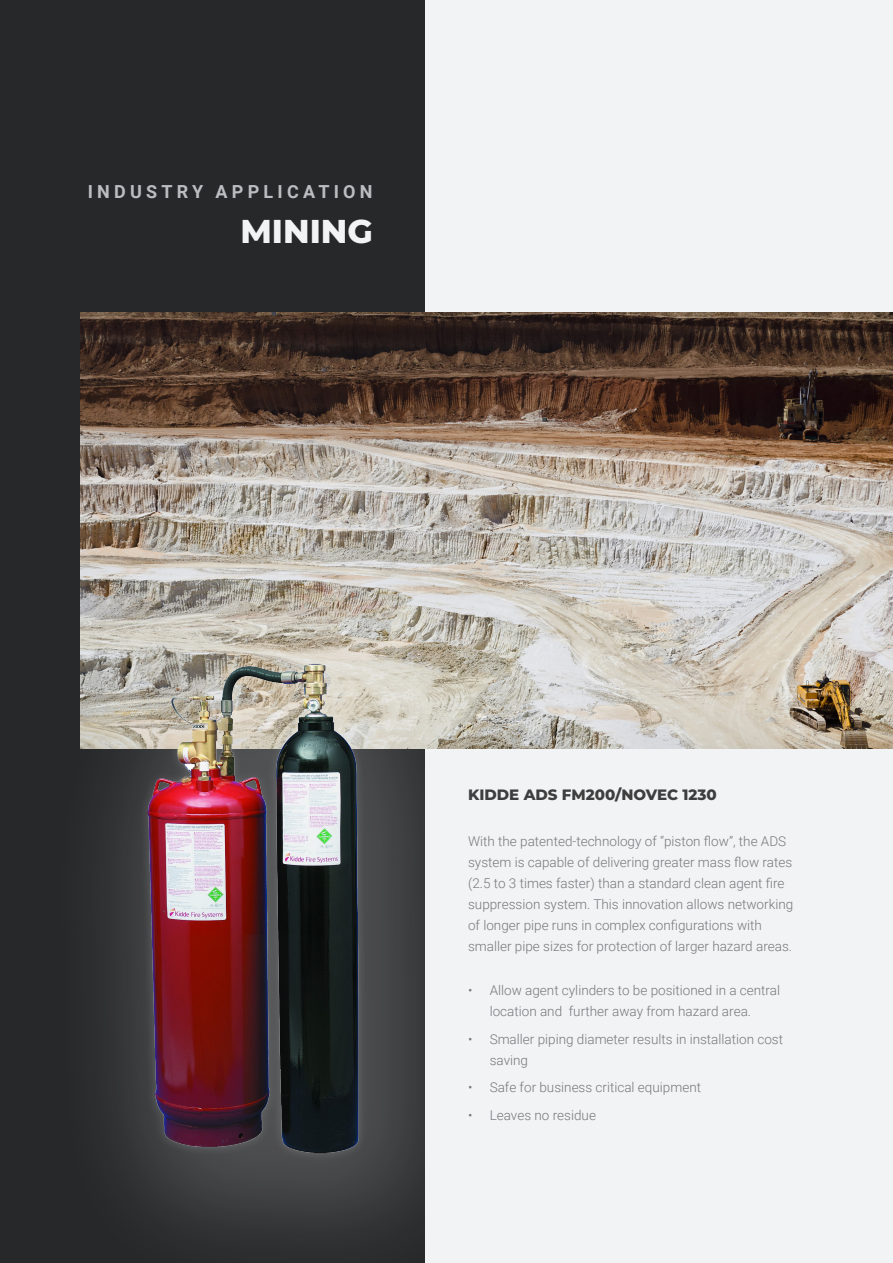
<style>
.page{position:relative;width:893px;height:1263px;background:#fff}
.page>*{position:absolute;margin:0;border:0;box-sizing:border-box;transform-origin:0 0}
.t1{font:800 33px "Montserrat";color:#f2f3f4}
.t2{font:700 18px "Roboto";letter-spacing:.235em;color:#bcbdc0}
.t3{font:800 15px "Montserrat";color:#3e3e3f}
.t4{font:300 13.5px/21px "Roboto";color:#76787b}
</style>
<div class="page">
<div style="left:379px;top:0;width:514px;height:1263px;background:#f2f3f4"></div>
<div style="left:0;top:0;width:425px;height:1263px;background:#27282a"></div>
<img style="left:81px;top:313px;width:812px;height:436px">
<div style="left:38px;top:563px;width:472px;height:700px;background:#fff;opacity:.2"></div>
<div style="left:138px;top:655px;width:230px;height:507px;background:#fff;opacity:.17"></div>
<img style="left:141px;top:657px;width:230px;height:501px">
<p class="t2" style="left:88px;top:179px;width:286px">INDUSTRY APPLICATION</p>
<p class="t1" style="left:240px;top:207px;width:134px">MINING</p>
<p class="t3" style="left:468px;top:783px;width:250px">KIDDE ADS FM200/NOVEC 1230</p>
<p class="t4" style="left:468px;top:830px;width:327px">With the patented-technology of “piston flow”, the ADS system is capable of delivering greater mass flow rates (2.5 to 3 times faster) than a standard clean agent fire suppression system. This innovation allows networking of longer pipe runs in complex configurations with smaller pipe sizes for protection of larger hazard areas.</p>
<p class="t4" style="left:468px;top:979px;width:314px;text-align:center">• Allow agent cylinders to be positioned in a central location and further away from hazard area.</p>
<p class="t4" style="left:490px;top:1028px;width:295px;text-indent:-22px">• Smaller piping diameter results in installation cost saving</p>
<p class="t4" style="left:468px;top:1077px;width:234px">• Safe for business critical equipment</p>
<p class="t4" style="left:468px;top:1104px;width:129px">• Leaves no residue</p>
</div>
